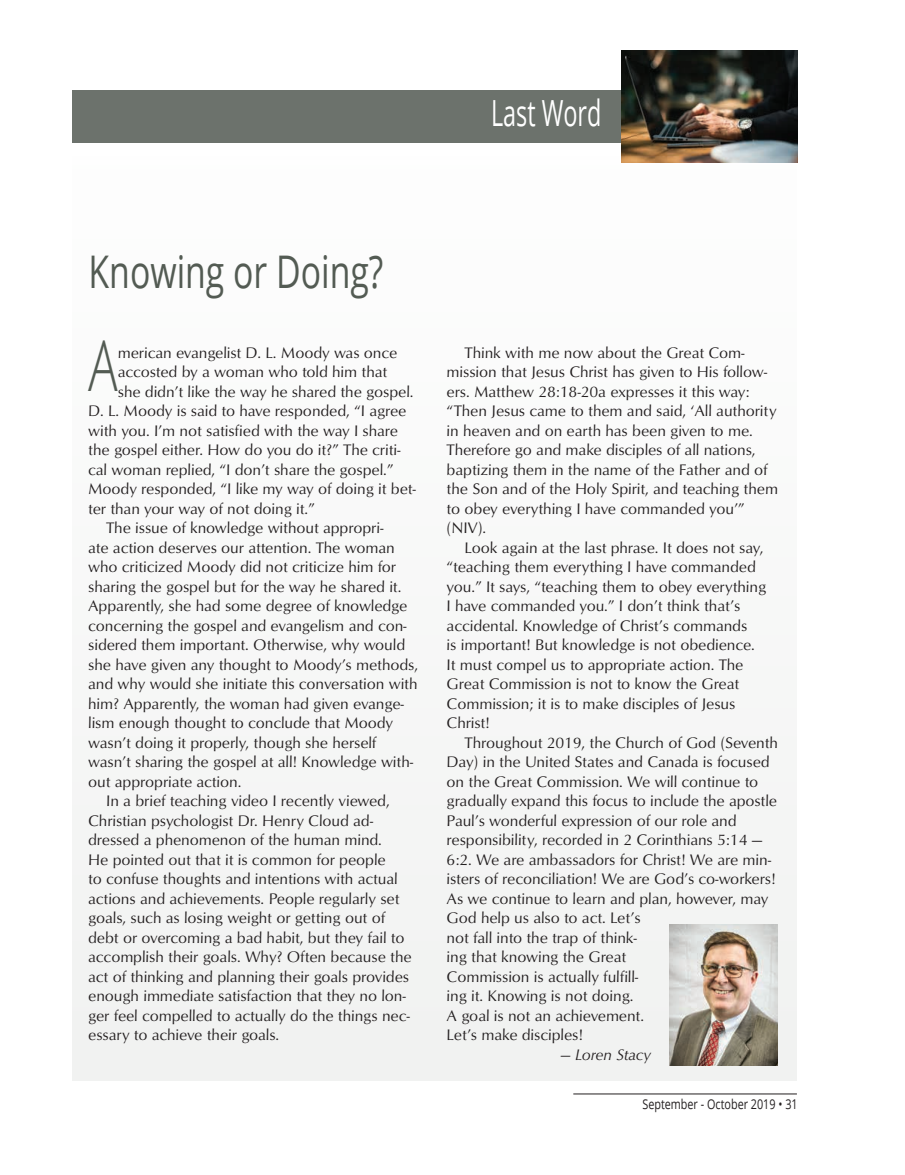
<style>
.page{position:relative;width:905px;height:1175px;background:#fff}
.page>*{position:absolute;margin:0;border:0;box-sizing:border-box;transform-origin:0 0}
.Article_-_Main_text{font:300 70.35px "Open Sans";color:#535b53;scale:.7 1}
.Department_Title{font:45px "Open Sans";color:#535b53;scale:.75 1}
.Department_-_Header{font:36px "Open Sans";color:#fff;scale:.65 1}
.Article_-_Main_text-2{font:15.75px/19.5px "Optimum Roman DTC";color:#231f20}
.Article_-_Main_text-3{font:15.75px "Optimum Roman Italic DTC";color:#231f20}
.t1{font:13.5px "Open Sans";color:#231f20;scale:.8 1}
</style>
<div class="page">
<hr style="left:573px;top:1093px;width:223px;height:1px;background:#231f20">
<div style="left:72px;top:90px;width:598px;height:53px;background:#6c726c"></div>
<img style="left:621px;top:51px;width:176px;height:112px">
<div style="left:72px;top:156px;width:724px;height:924px;background:#f1f2f1"></div>
<img style="left:669px;top:924px;width:109px;height:141px">
<p class="Department_-_Header" style="left:491px;top:88px;width:171px">Last Word</p>
<p class="Department_Title" style="left:88px;top:241px;width:395px">Knowing or Doing?</p>
<p class="Article_-_Main_text" style="left:88px;top:317px;width:44px">A</p>
<p class="Article_-_Main_text-2" style="left:118px;top:342px;width:281px">merican evangelist D. L. Moody was once</p>
<p class="Article_-_Main_text-2" style="left:118px;top:362px;width:271px">accosted by a woman who told him that</p>
<p class="Article_-_Main_text-2" style="left:118px;top:381px;width:297px">she didn’t like the way he shared the gospel.</p>
<p class="Article_-_Main_text-2" style="left:88px;top:401px;width:320px">D. L. Moody is said to have responded, “I agree</p>
<p class="Article_-_Main_text-2" style="left:88px;top:420px;width:311px">with you. I’m not satisfied with the way I share</p>
<p class="Article_-_Main_text-2" style="left:88px;top:440px;width:314px">the gospel either. How do you do it?” The criti-</p>
<p class="Article_-_Main_text-2" style="left:88px;top:459px;width:307px">cal woman replied, “I don’t share the gospel.”</p>
<p class="Article_-_Main_text-2" style="left:88px;top:479px;width:329px">Moody responded, “I like my way of doing it bet-</p>
<p class="Article_-_Main_text-2" style="left:88px;top:498px;width:228px">ter than your way of not doing it.”</p>
<p class="Article_-_Main_text-2" style="left:88px;top:518px;width:332px;text-indent:18px">The issue of knowledge without appropri-<br>ate action deserves our attention. The woman who criticized Moody did not criticize him for sharing the gospel but for the way he shared it.<br>Apparently, she had some degree of knowledge concerning the gospel and evangelism and con&shy;sidered them important. Otherwise, why would she have given any thought to Moody’s methods, and why would she initiate this conversation with him? Apparently, the woman had given evange&shy;lism enough thought to conclude that Moody wasn’t doing it properly, though she herself wasn’t sharing the gospel at all! Knowledge with&shy;out appropriate action.</p>
<p class="Article_-_Main_text-2" style="left:88px;top:791px;width:325px;text-indent:18px">In a brief teaching video I recently viewed, Christian psychologist Dr. Henry Cloud ad&shy;dressed a phenomenon of the human mind.<br>He pointed out that it is common for people<br>to confuse thoughts and intentions with actual actions and achievements. People regularly set goals, such as losing weight or getting out of debt or overcoming a bad habit, but they fail to accomplish their goals. Why? Often because the act of thinking and planning their goals provides enough immediate satisfaction that they no lon&shy;ger feel compelled to actually do the things nec&shy;essary to achieve their goals.</p>
<p class="Article_-_Main_text-2" style="left:446px;top:342px;width:333px;text-indent:18px">Think with me now about the Great Com-- mission that Jesus Christ has given to His follow&shy;ers. Matthew 28:18-20a expresses it this way: “Then Jesus came to them and said, ‘All authority in heaven and on earth has been given to me.<br>Therefore go and make disciples of all nations, baptizing them in the name of the Father and of the Son and of the Holy Spirit, and teaching them to obey everything I have commanded you’” (NIV).</p>
<p class="Article_-_Main_text-2" style="left:446px;top:537px;width:321px;text-indent:18px">Look again at the last phrase. It does not say, “teaching them everything I have commanded you.” It says, “teaching them to obey everything I have commanded you.” I don’t think that’s accidental. Knowledge of Christ’s commands<br>is important! But knowledge is not obedience.<br>It must compel us to appropriate action. The Great Commission is not to know the Great Commission; it is to make disciples of Jesus Christ!</p>
<p class="Article_-_Main_text-2" style="left:446px;top:732px;width:333px;text-indent:18px">Throughout 2019, the Church of God (Seventh Day) in the United States and Canada is focused on the Great Commission. We will continue to gradually expand this focus to include the apostle Paul’s wonderful expression of our role and responsibility, recorded in 2 Corinthians 5:14 — 6:2. We are ambassadors for Christ! We are min&shy;isters of reconciliation! We are God’s co-workers!<br>As we continue to learn and plan, however, may God help us also to act. Let’s<br>not fall into the trap of think-<br>ing that knowing the Great<br>Commission is actually fulfill-<br>ing it. Knowing is not doing.<br>A goal is not an achievement.<br>Let’s make disciples!</p>
<p class="Article_-_Main_text-3" style="left:560px;top:1045px;width:92px">— Loren Stacy</p>
<p class="t1" style="left:642px;top:1094px;width:196px">September - October 2019 • 31</p>
</div>
